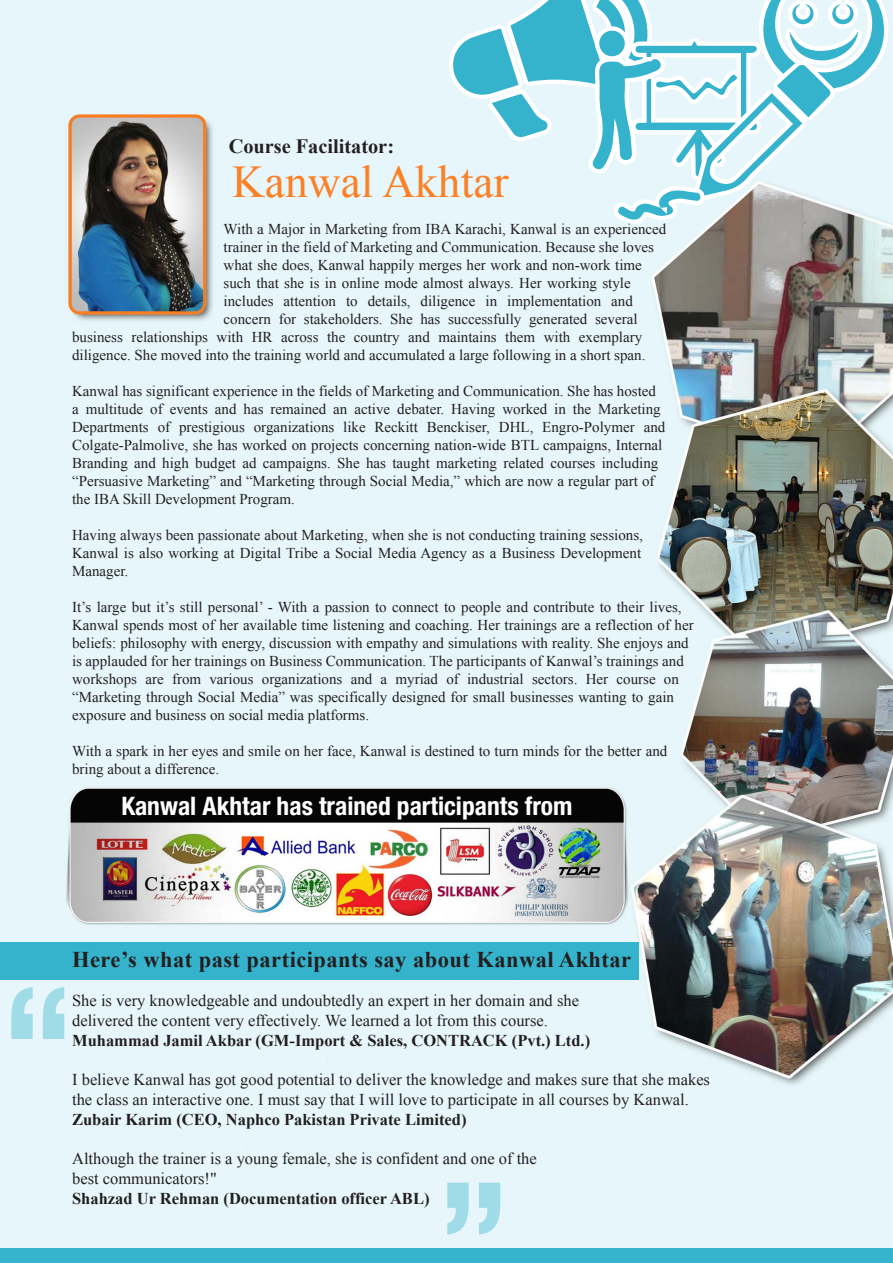
<style>
.page{position:relative;width:893px;height:1263px;background:#fff}
.page>*{position:absolute;margin:0;border:0;box-sizing:border-box;transform-origin:0 0}
.t1{font:45.45px "Times New Roman";color:#fb8026}
.t2{font:700 condensed 25.5px "Helvetica Neue LT Std";color:#fff}
.t3{font:700 22.5px "Times New Roman";letter-spacing:.02em;color:#231f20}
.t4{font:700 20.25px "Times New Roman";color:#231f20}
.t5{font:16.5px/19.8px "Times New Roman";color:#231f20}
.t6{font:700 16.5px "Times New Roman";color:#231f20}
.t7{font:15px/18px "Times New Roman";color:#231f20}
</style>
<div class="page">
<img style="left:0;top:0;width:893px;height:1249px">
<svg style="left:445px;top:0;width:447px;height:224px"></svg>
<div style="left:0;top:1249px;width:893px;height:14px;background:#35b3cd"></div>
<svg style="left:447px;top:1182px;width:53px;height:52px;background:#b9e4ee"></svg>
<svg style="left:11px;top:987px;width:53px;height:52px;background:#b9e4ee"></svg>
<div style="left:0;top:942px;width:638px;height:38px;background:#35b3cd"></div>
<h3 class="t4" style="left:229px;top:132px;width:167px">Course Facilitator:</h3>
<h1 class="t1" style="left:232px;top:150px;width:278px">Kanwal Akhtar</h1>
<p class="t7" style="left:224px;top:219px;width:444px">With a Major in Marketing from IBA Karachi, Kanwal is an experienced</p>
<p class="t7" style="left:224px;top:237px;width:432px">trainer in the field of Marketing and Communication. Because she loves</p>
<p class="t7" style="left:224px;top:255px;width:420px">what she does, Kanwal happily merges her work and non-work time</p>
<p class="t7" style="left:224px;top:273px;width:409px">such that she is in online mode almost always. Her working style</p>
<p class="t7" style="left:224px;top:291px;width:411px">includes attention to details, diligence in implementation and</p>
<p class="t7" style="left:224px;top:309px;width:415px">concern for stakeholders. She has successfully generated several</p>
<p class="t7" style="left:72px;top:327px;width:572px">business relationships with HR across the country and maintains them with exemplary</p>
<p class="t7" style="left:72px;top:345px;width:575px">diligence. She moved into the training world and accumulated a large following in a short span.</p>
<p class="t7" style="left:72px;top:381px;width:595px">Kanwal has significant experience in the fields of Marketing and Communication. She has hosted a multitude of events and has remained an active debater. Having worked in the Marketing Departments of prestigious organizations like Reckitt Benckiser, DHL, Engro-Polymer and Colgate-Palmolive, she has worked on projects concerning nation-wide BTL campaigns, Internal Branding and high budget ad campaigns. She has taught marketing related courses including “Persuasive Marketing” and “Marketing through Social Media,” which are now a regular part of the IBA Skill Development Program.</p>
<p class="t7" style="left:72px;top:525px;width:572px">Having always been passionate about Marketing, when she is not conducting training sessions,<br>Kanwal is also working at Digital Tribe a Social Media Agency as a Business Development<br>Manager.</p>
<p class="t7" style="left:72px;top:597px;width:623px">It’s large but it’s still personal’ - With a passion to connect to people and contribute to their lives, Kanwal spends most of her available time listening and coaching. Her trainings are a reflection of her beliefs: philosophy with energy, discussion with empathy and simulations with reality. She enjoys and is applauded for her trainings on Business Communication. The participants of Kanwal’s trainings and workshops are from various organizations and a myriad of industrial sectors. Her course on “Marketing through Social Media” was specifically designed for small businesses wanting to gain exposure and business on social media platforms.</p>
<p class="t7" style="left:72px;top:741px;width:597px">With a spark in her eyes and smile on her face, Kanwal is destined to turn minds for the better and bring about a difference.</p>
<h2 class="t2" style="left:121px;top:791px;width:453px">Kanwal Akhtar has trained participants from</h2>
<h3 class="t3" style="left:72px;top:943px;width:561px">Here’s what past participants say about Kanwal Akhtar</h3>
<p class="t5" style="left:72px;top:990px;width:508px">She is very knowledgeable and undoubtedly an expert in her domain and she delivered the content very effectively. We learned a lot from this course.</p>
<p class="t6" style="left:72px;top:1028px;width:520px">Muhammad Jamil Akbar (GM-Import &amp; Sales, CONTRACK (Pvt.) Ltd.)</p>
<p class="t5" style="left:72px;top:1069px;width:639px">I believe Kanwal has got good potential to deliver the knowledge and makes sure that she makes the class an interactive one. I must say that I will love to participate in all courses by Kanwal.</p>
<p class="t6" style="left:72px;top:1107px;width:396px">Zubair Karim (CEO, Naphco Pakistan Private Limited)</p>
<p class="t5" style="left:72px;top:1148px;width:466px">Although the trainer is a young female, she is confident and one of the best communicators!"</p>
<p class="t6" style="left:72px;top:1187px;width:359px">Shahzad Ur Rehman (Documentation officer ABL)</p>
</div>
